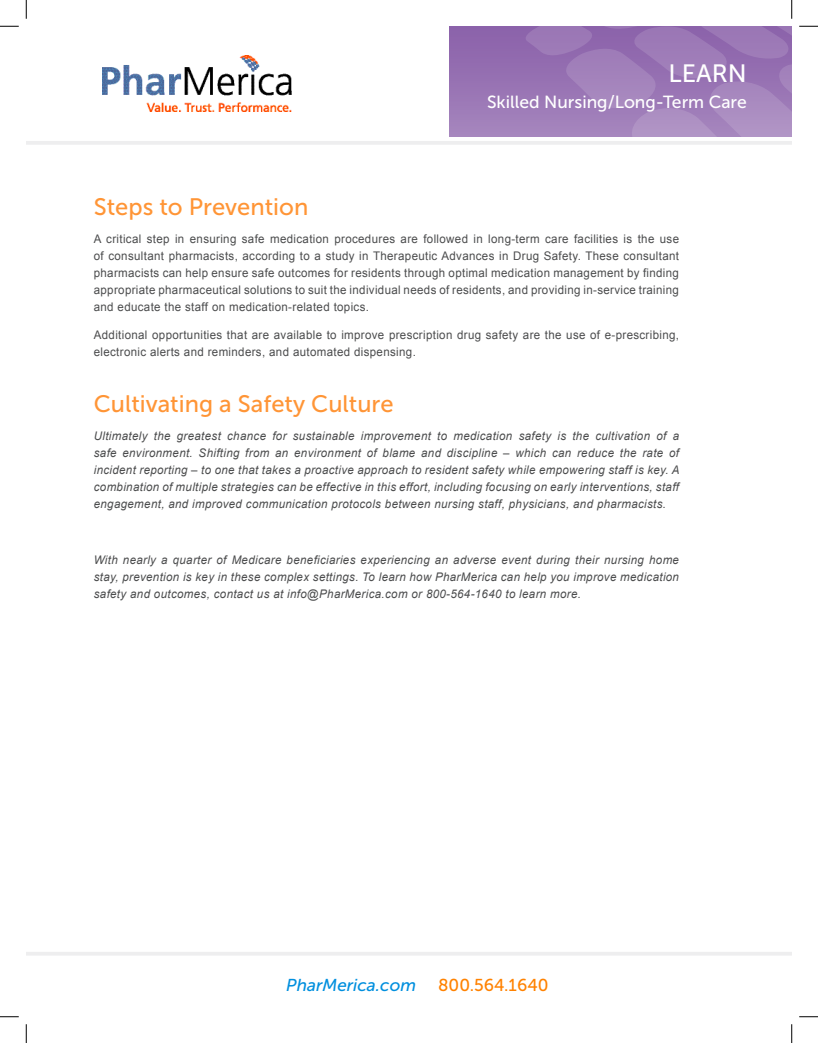
<style>
.page{position:relative;width:818px;height:1043px;background:#fff}
.page>*{position:absolute;margin:0;border:0;box-sizing:border-box;transform-origin:0 0}
.t1{font:25px "Museo Sans 500";color:#fff}
.Normal_Paragraph{font:23.75px "Museo Sans 500";color:#ff9536}
.t2{font:17.5px "Museo Sans 500";color:#fff}
.t3{font:italic 17.25px "Museo Sans 500";color:#008fde}
.t4{font:17.25px "Museo Sans 500";color:#ff8200}
.Normal_Paragraph-2{font:italic 11.88px/16.9px "Arial";letter-spacing:.03em;color:#4b4c4d;text-align:justify}
.Normal_Paragraph-3{font:11.88px/16.9px "Arial";letter-spacing:.03em;color:#4b4c4d;text-align:justify}
</style>
<div class="page">
<hr style="left:26px;top:141px;width:765px;height:4px;background:#eeeeef">
<hr style="left:26px;top:952px;width:765px;height:3px;background:#eeeeef">
<div style="left:449px;top:26px;width:342px;height:111px;background:linear-gradient(to bottom,#8a60a9,#a586bd)"></div>
<svg style="left:521px;top:26px;width:270px;height:111px;background:#9e7bb8"></svg>
<img style="left:103px;top:55px;width:188px;height:56px">
<svg style="left:0;top:25px;width:19px;height:2px"></svg>
<svg style="left:799px;top:25px;width:19px;height:2px"></svg>
<svg style="left:0;top:1016px;width:19px;height:1px"></svg>
<svg style="left:799px;top:1016px;width:19px;height:1px"></svg>
<svg style="left:25px;top:0;width:2px;height:19px"></svg>
<svg style="left:25px;top:1024px;width:2px;height:18px"></svg>
<svg style="left:791px;top:0;width:1px;height:19px"></svg>
<svg style="left:791px;top:1024px;width:1px;height:18px"></svg>
<h1 class="t1" style="left:668px;top:59px;width:80px">LEARN</h1>
<h3 class="t2" style="left:487px;top:92px;width:261px">Skilled Nursing/Long-Term Care</h3>
<p class="Normal_Paragraph" style="left:94px;top:194px;width:216px">Steps to Prevention</p>
<p class="Normal_Paragraph-3" style="left:94px;top:231px;width:586px">A critical step in ensuring safe medication procedures are followed in long-term care facilities is the use of consultant pharmacists, according to a study in Therapeutic Advances in Drug Safety. These consultant pharmacists can help ensure safe outcomes for residents through optimal medication management by finding appropriate pharmaceutical solutions to suit the individual needs of residents, and providing in-service training and educate the staff on medication-related topics.</p>
<p class="Normal_Paragraph-3" style="left:94px;top:326px;width:586px">Additional opportunities that are available to improve prescription drug safety are the use of e-prescribing, electronic alerts and reminders, and automated dispensing.</p>
<p class="Normal_Paragraph" style="left:94px;top:391px;width:301px">Cultivating a Safety Culture</p>
<p class="Normal_Paragraph-2" style="left:94px;top:428px;width:587px">Ultimately the greatest chance for sustainable improvement to medication safety is the cultivation of a safe environment. Shifting from an environment of blame and discipline – which can reduce the rate of incident reporting – to one that takes a proactive approach to resident safety while empowering staff is key. A combination of multiple strategies can be effective in this effort, including focusing on early interventions, staff engagement, and improved communication protocols between nursing staff, physicians, and pharmacists.</p>
<p class="Normal_Paragraph-2" style="left:94px;top:551px;width:586px">With nearly a quarter of Medicare beneficiaries experiencing an adverse event during their nursing home stay, prevention is key in these complex settings. To learn how PharMerica can help you improve medication safety and outcomes, contact us at info@PharMerica.com or 800-564-1640 to learn more.</p>
<h3 class="t3" style="left:286px;top:975px;width:131px">PharMerica.com</h3>
<h3 class="t4" style="left:438px;top:975px;width:112px">800.564.1640</h3>
</div>
